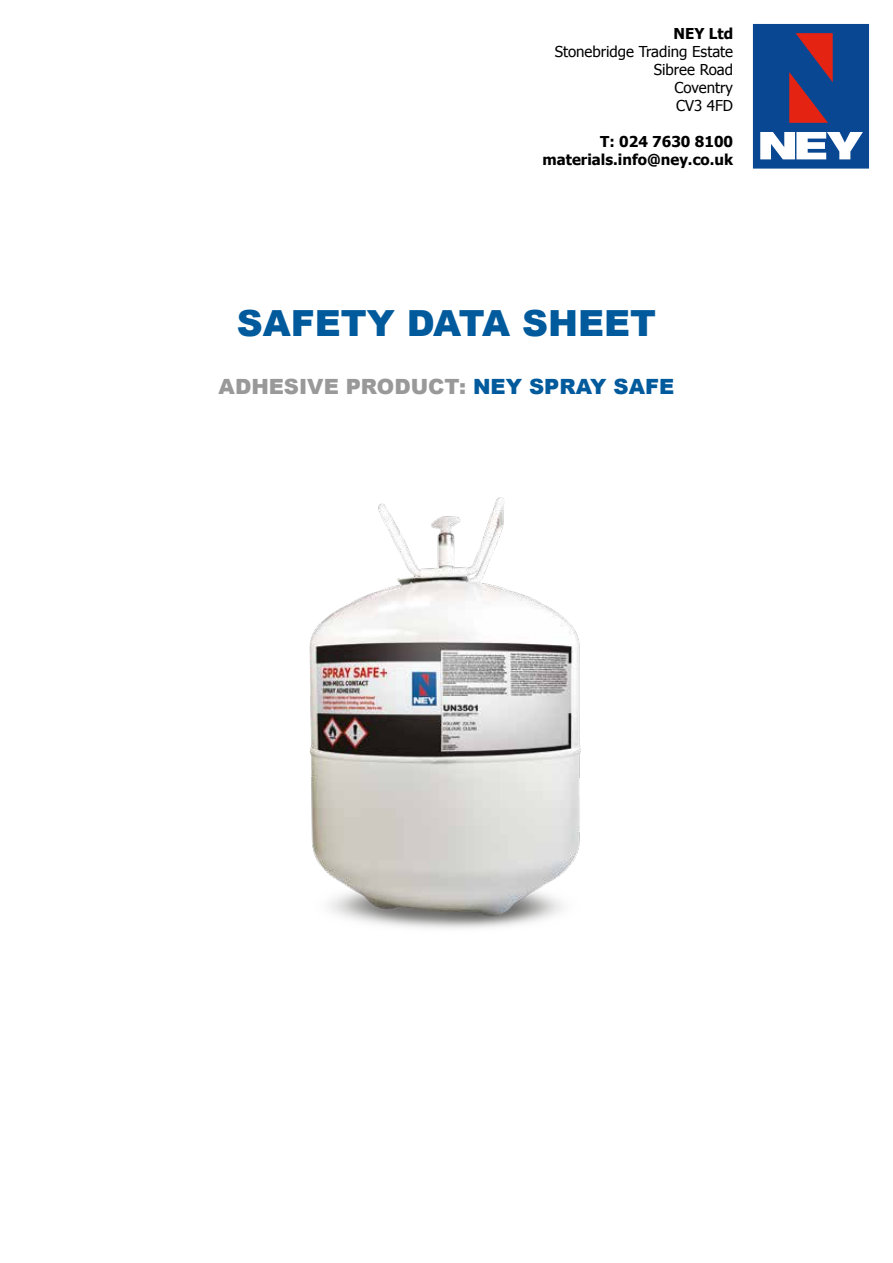
<style>
.page{position:relative;width:893px;height:1263px;background:#fff}
.page>*{position:absolute;margin:0;border:0;box-sizing:border-box;transform-origin:0 0}
.t1{font:900 36px "Arial";color:#005a9c}
.t2{font:900 21px "Arial";color:#999}
.t3{font:15px/18px "Tahoma";color:#000;text-align:right}
.t4{font:700 15px/18px "Tahoma";color:#000;text-align:right}
.s1{color:#005a9c}
</style>
<div class="page">
<svg style="left:752px;top:23px;width:118px;height:146px;background:#435c93"></svg>
<img style="left:310px;top:497px;width:271px;height:432px">
<p class="t4" style="left:674px;top:24px;width:61px">NEY Ltd</p>
<p class="t3" style="left:555px;top:42px;width:180px">Stonebridge Trading Estate<br>Sibree Road<br>Coventry<br>CV3 4FD</p>
<p class="t4" style="left:542px;top:132px;width:192px">T: 024 7630 8100 materials.info@ney.co.uk</p>
<h1 class="t1" style="left:237px;top:297px;width:421px">SAFETY DATA SHEET</h1>
<h2 class="t2" style="left:219px;top:371px;width:457px">ADHESIVE PRODUCT: <span class="s1">NEY SPRAY SAFE</span></h2>
</div>
